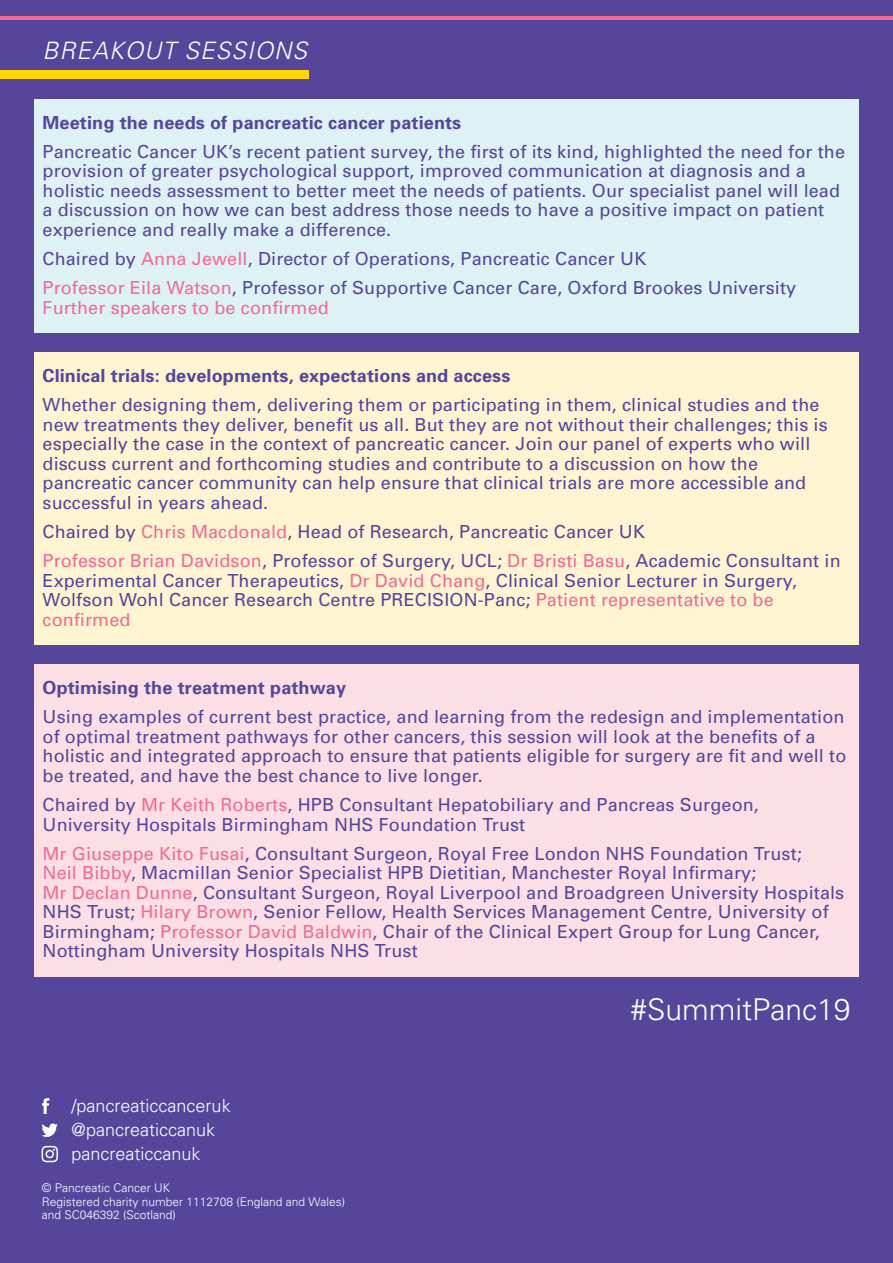
<style>
.page{position:relative;width:893px;height:1263px;background:#55469c}
.page>*{position:absolute;margin:0;border:0;box-sizing:border-box;transform-origin:0 0}
.t1{font:300 30px "Univers";color:#fff}
.t2{font:italic 300 24px "Univers";letter-spacing:.04em;color:#fff}
.t3{font:18px/19.5px "Univers";letter-spacing:.01em;color:#55469c}
.t4{font:700 18px "Univers";letter-spacing:.01em;color:#55469c}
.t5{font:300 18px/24px "Univers";color:#fff}
.t6{font:18px "Univers";letter-spacing:.01em;color:#f16b95}
.t7{font:300 12px/13.5px "Univers";color:#fff}
.s1{color:#f16b95}
</style>
<div class="page">
<hr style="left:0;top:16px;width:893px;height:4px;background:#f16b95">
<div style="left:34px;top:100px;width:825px;height:233px;background:#def1f4"></div>
<div style="left:34px;top:352px;width:825px;height:293px;background:#fff4d1"></div>
<div style="left:34px;top:664px;width:825px;height:313px;background:#fcdfe4"></div>
<div style="left:0;top:70px;width:309px;height:8px;background:#ffd600"></div>
<svg style="left:41px;top:1123px;width:17px;height:14px"></svg>
<svg style="left:42px;top:1098px;width:8px;height:16px"></svg>
<svg style="left:42px;top:1146px;width:16px;height:16px"></svg>
<h2 class="t2" style="left:43px;top:36px;width:266px">BREAKOUT SESSIONS</h2>
<p class="t4" style="left:43px;top:111px;width:420px">Meeting the needs of pancreatic cancer patients</p>
<p class="t3" style="left:43px;top:141px;width:804px">Pancreatic Cancer UK’s recent patient survey, the first of its kind, highlighted the need for the provision of greater psychological support, improved communication at diagnosis and a holistic needs assessment to better meet the needs of patients. Our specialist panel will lead a discussion on how we can best address those needs to have a positive impact on patient experience and really make a difference.</p>
<p class="t3" style="left:43px;top:244px;width:755px;line-height:29.2px">Chaired by <span class="s1">Anna Jewell</span>, Director of Operations, Pancreatic Cancer UK<br><span class="s1">Professor Eila Watson</span>, Professor of Supportive Cancer Care, Oxford Brookes University</p>
<p class="t6" style="left:43px;top:296px;width:288px">Further speakers to be confirmed</p>
<p class="t4" style="left:43px;top:364px;width:469px">Clinical trials: developments, expectations and access</p>
<p class="t3" style="left:43px;top:395px;width:787px">Whether designing them, delivering them or participating in them, clinical studies and the new treatments they deliver, benefit us all. But they are not without their challenges; this is especially the case in the context of pancreatic cancer. Join our panel of experts who will discuss current and forthcoming studies and contribute to a discussion on how the pancreatic cancer community can help ensure that clinical trials are more accessible and successful in years ahead.</p>
<p class="t3" style="left:43px;top:517px;width:800px;line-height:29.2px">Chaired by <span class="s1">Chris Macdonald</span>, Head of Research, Pancreatic Cancer UK<br><span class="s1">Professor Brian Davidson</span>, Professor of Surgery, UCL; <span class="s1">Dr Bristi Basu</span>, Academic Consultant in</p>
<p class="t3" style="left:43px;top:570px;width:756px">Experimental Cancer Therapeutics, <span class="s1">Dr David Chang</span>, Clinical Senior Lecturer in Surgery,<br>Wolfson Wohl Cancer Research Centre PRECISION-Panc; <span class="s1">Patient representative to be confirmed</span></p>
<p class="t4" style="left:43px;top:676px;width:305px">Optimising the treatment pathway</p>
<p class="t3" style="left:43px;top:707px;width:805px">Using examples of current best practice, and learning from the redesign and implementation of optimal treatment pathways for other cancers, this session will look at the benefits of a holistic and integrated approach to ensure that patients eligible for surgery are fit and well to be treated, and have the best chance to live longer.</p>
<p class="t3" style="left:43px;top:795px;width:718px">Chaired by <span class="s1">Mr Keith Roberts</span>, HPB Consultant Hepatobiliary and Pancreas Surgeon,<br>University Hospitals Birmingham NHS Foundation Trust</p>
<p class="t3" style="left:43px;top:843px;width:803px"><span class="s1">Mr Giuseppe Kito Fusai</span>, Consultant Surgeon, Royal Free London NHS Foundation Trust;<br><span class="s1">Neil Bibby</span>, Macmillan Senior Specialist HPB Dietitian, Manchester Royal Infirmary;<br><span class="s1">Mr Declan Dunne</span>, Consultant Surgeon, Royal Liverpool and Broadgreen University Hospitals NHS Trust; <span class="s1">Hilary Brown</span>, Senior Fellow, Health Services Management Centre, University of Birmingham; <span class="s1">Professor David Baldwin</span>, Chair of the Clinical Expert Group for Lung Cancer, Nottingham University Hospitals NHS Trust</p>
<p class="t5" style="left:72px;top:1093px;width:161px">/pancreaticcanceruk @pancreaticcanuk pancreaticcanuk</p>
<p class="t7" style="left:42px;top:1181px;width:305px">© Pancreatic Cancer UK<br>Registered charity number 1112708 (England and Wales) and SC046392 (Scotland)</p>
<h1 class="t1" style="left:630px;top:992px;width:222px">#SummitPanc19</h1>
</div>
